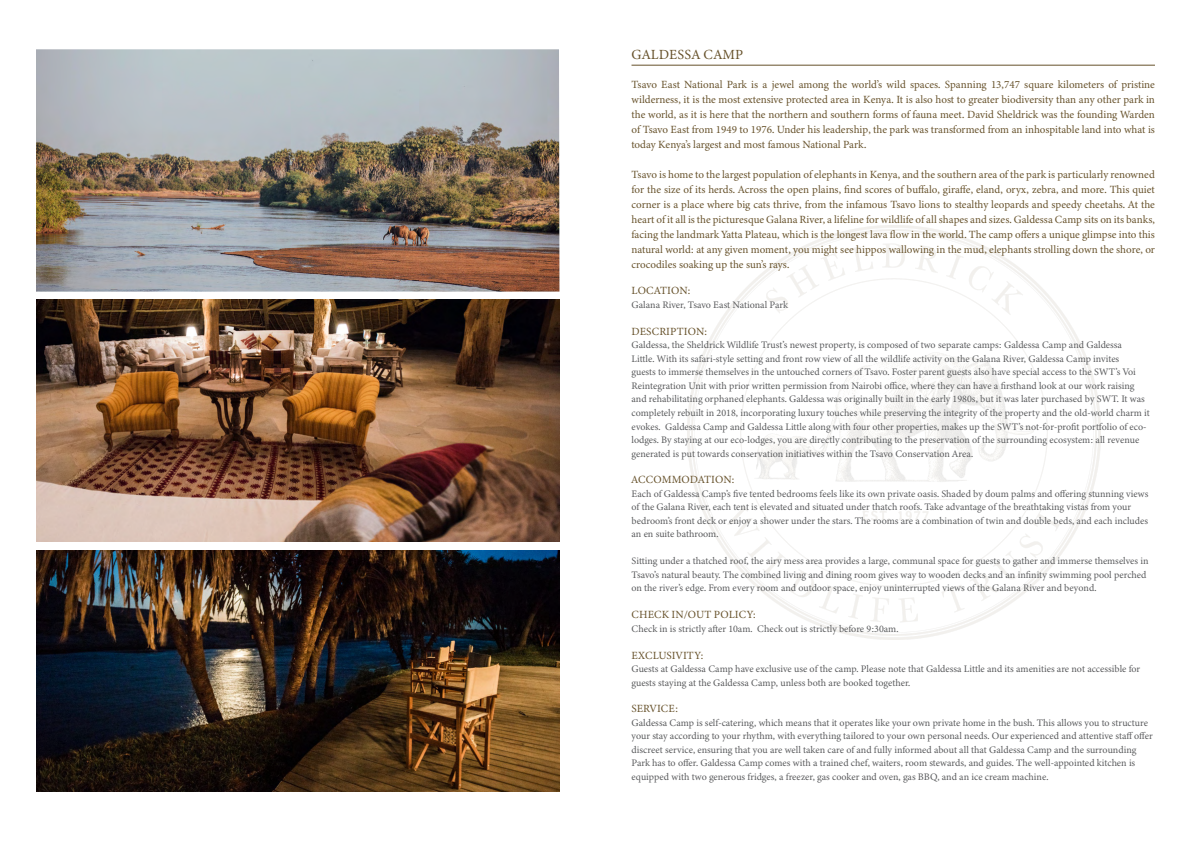
<style>
.page{position:relative;width:1191px;height:842px;background:#fff}
.page>*{position:absolute;margin:0;border:0;box-sizing:border-box;transform-origin:0 0}
.t1{font:14px "Minion 3";letter-spacing:.015em;color:#66512a}
.t2{font:11px/15px "Minion 3";color:#66512a;text-align:justify}
.t3{font:10px/13.5px "Minion 3";color:#58595b}
</style>
<div class="page">
<img style="left:36px;top:550px;width:523px;height:242px">
<img style="left:36px;top:49px;width:523px;height:243px">
<img style="left:36px;top:300px;width:523px;height:242px">
<img style="left:687px;top:225px;width:414px;height:414px">
<hr style="left:631px;top:65px;width:524px;height:1px;background:#66512a">
<h1 class="t1" style="left:631px;top:45px;width:113px">GALDESSA CAMP</h1>
<p class="t2" style="left:631px;top:77px;width:525px">Tsavo East National Park is a jewel among the world’s wild spaces. Spanning 13,747 square kilometers of pristine wilderness, it is the most extensive protected area in Kenya. It is also host to greater biodiversity than any other park in the world, as it is here that the northern and southern forms of fauna meet. David Sheldrick was the founding Warden of Tsavo East from 1949 to 1976. Under his leadership, the park was transformed from an inhospitable land into what is today Kenya’s largest and most famous National Park.</p>
<p class="t2" style="left:631px;top:167px;width:525px">Tsavo is home to the largest population of elephants in Kenya, and the southern area of the park is particularly renowned for the size of its herds. Across the open plains, find scores of buffalo, giraffe, eland, oryx, zebra, and more. This quiet corner is a place where big cats thrive, from the infamous Tsavo lions to stealthy leopards and speedy cheetahs. At the heart of it all is the picturesque Galana River, a lifeline for wildlife of all shapes and sizes. Galdessa Camp sits on its banks, facing the landmark Yatta Plateau, which is the longest lava flow in the world. The camp offers a unique glimpse into this natural world: at any given moment, you might see hippos wallowing in the mud, elephants strolling down the shore, or crocodiles soaking up the sun’s rays.</p>
<p class="t2" style="left:631px;top:283px;width:61px">LOCATION:</p>
<p class="t3" style="left:631px;top:298px;width:158px">Galana River, Tsavo East National Park</p>
<p class="t2" style="left:631px;top:324px;width:77px">DESCRIPTION:</p>
<p class="t3" style="left:631px;top:338px;width:520px">Galdessa, the Sheldrick Wildlife Trust’s newest property, is composed of two separate camps: Galdessa Camp and Galdessa<br>Little. With its safari-style setting and front row view of all the wildlife activity on the Galana River, Galdessa Camp invites<br>guests to immerse themselves in the untouched corners of Tsavo. Foster parent guests also have special access to the SWT’s Voi Reintegration Unit with prior written permission from Nairobi office, where they can have a firsthand look at our work raising and rehabilitating orphaned elephants. Galdessa was originally built in the early 1980s, but it was later purchased by SWT. It was completely rebuilt in 2018, incorporating luxury touches while preserving the integrity of the property and the old-world charm it evokes. Galdessa Camp and Galdessa Little along with four other properties, makes up the SWT’s not-for-profit portfolio of eco&shy;lodges. By staying at our eco-lodges, you are directly contributing to the preservation of the surrounding ecosystem: all revenue generated is put towards conservation initiatives within the Tsavo Conservation Area.</p>
<p class="t2" style="left:631px;top:472px;width:105px">ACCOMMODATION:</p>
<p class="t3" style="left:631px;top:487px;width:518px">Each of Galdessa Camp’s five tented bedrooms feels like its own private oasis. Shaded by doum palms and offering stunning views of the Galana River, each tent is elevated and situated under thatch roofs. Take advantage of the breathtaking vistas from your bedroom’s front deck or enjoy a shower under the stars. The rooms are a combination of twin and double beds, and each includes an en suite bathroom.</p>
<p class="t3" style="left:631px;top:554px;width:519px">Sitting under a thatched roof, the airy mess area provides a large, communal space for guests to gather and immerse themselves in<br>Tsavo’s natural beauty. The combined living and dining room gives way to wooden decks and an infinity swimming pool perched on the river’s edge. From every room and outdoor space, enjoy uninterrupted views of the Galana River and beyond.</p>
<p class="t2" style="left:631px;top:607px;width:126px">CHECK IN/OUT POLICY:</p>
<p class="t3" style="left:631px;top:622px;width:268px">Check in is strictly after 10am. Check out is strictly before 9:30am.</p>
<p class="t2" style="left:631px;top:648px;width:74px">EXCLUSIVITY:</p>
<p class="t3" style="left:631px;top:662px;width:510px">Guests at Galdessa Camp have exclusive use of the camp. Please note that Galdessa Little and its amenities are not accessible for guests staying at the Galdessa Camp, unless both are booked together.</p>
<p class="t2" style="left:631px;top:701px;width:48px">SERVICE:</p>
<p class="t3" style="left:631px;top:716px;width:523px">Galdessa Camp is self-catering, which means that it operates like your own private home in the bush. This allows you to structure your stay according to your rhythm, with everything tailored to your own personal needs. Our experienced and attentive staff offer discreet service, ensuring that you are well taken care of and fully informed about all that Galdessa Camp and the surrounding Park has to offer. Galdessa Camp comes with a trained chef, waiters, room stewards, and guides. The well-appointed kitchen is equipped with two generous fridges, a freezer, gas cooker and oven, gas BBQ, and an ice cream machine.</p>
</div>
